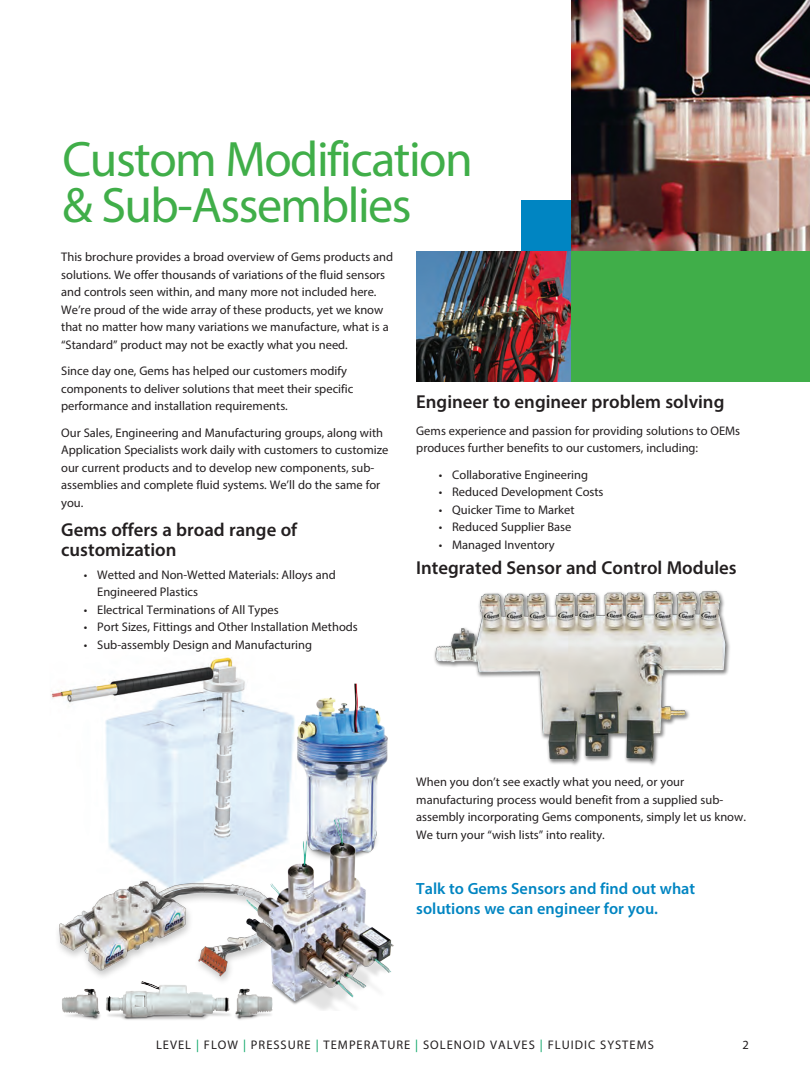
<style>
.page{position:relative;width:810px;height:1080px;background:#fff}
.page>*{position:absolute;margin:0;border:0;box-sizing:border-box;transform-origin:0 0}
.Header_1{font:50px/46.2px "Myriad Pro";letter-spacing:-.03em;color:#40ae49}
.Body{font:600 18.75px/20px "Myriad Pro";color:#231f20}
.Body-2{font:600 16.25px/20px "Myriad Pro";color:#0085c2}
.Body-3{font:12.5px/17.5px "Myriad Pro";color:#231f20}
.Body-4{font:12.5px "Myriad Pro";letter-spacing:.08em;color:#231f20}
.Body_Copy{font:12.5px "Myriad Pro";color:#231f20}
.s1{color:#00a261}
</style>
<div class="page">
<img style="left:434px;top:591px;width:296px;height:174px">
<img style="left:51px;top:655px;width:237px;height:212px">
<div style="left:521px;top:200px;width:54px;height:54px;background:#0085c2"></div>
<img style="left:288px;top:684px;width:100px;height:128px">
<img style="left:62px;top:1003px;width:211px;height:17px">
<img style="left:58px;top:867px;width:181px;height:136px">
<img style="left:239px;top:812px;width:155px;height:198px">
<img style="left:572px;top:0;width:238px;height:251px">
<img style="left:416px;top:251px;width:156px;height:131px">
<div style="left:572px;top:251px;width:238px;height:130px;background:#40ae49"></div>
<p class="Header_1" style="left:62px;top:135px;width:412px">Custom Modification &amp; Sub-Assemblies</p>
<p class="Body-3" style="left:61px;top:248px;width:334px">This brochure provides a broad overview of Gems products and solutions. We offer thousands of variations of the fluid sensors and controls seen within, and many more not included here.<br>We’re proud of the wide array of these products, yet we know that no matter how many variations we manufacture, what is a “Standard” product may not be exactly what you need.</p>
<p class="Body-3" style="left:61px;top:362px;width:294px">Since day one, Gems has helped our customers modify components to deliver solutions that meet their specific performance and installation requirements.</p>
<p class="Body-3" style="left:61px;top:424px;width:329px">Our Sales, Engineering and Manufacturing groups, along with Application Specialists work daily with customers to customize our current products and to develop new components, sub&shy;assemblies and complete fluid systems. We’ll do the same for you.</p>
<p class="Body" style="left:61px;top:519px;width:238px">Gems offers a broad range of customization</p>
<p class="Body-3" style="left:97px;top:566px;width:240px;text-indent:-14px">• Wetted and Non-Wetted Materials: Alloys and<br>Engineered Plastics</p>
<p class="Body-3" style="left:84px;top:601px;width:197px">• Electrical Terminations of All Types</p>
<p class="Body-3" style="left:84px;top:618px;width:276px">• Port Sizes, Fittings and Other Installation Methods</p>
<p class="Body-3" style="left:84px;top:636px;width:230px">• Sub-assembly Design and Manufacturing</p>
<p class="Body" style="left:416px;top:391px;width:310px">Engineer to engineer problem solving</p>
<p class="Body-3" style="left:416px;top:422px;width:326px">Gems experience and passion for providing solutions to OEMs produces further benefits to our customers, including:</p>
<p class="Body-3" style="left:439px;top:466px;width:151px">• Collaborative Engineering</p>
<p class="Body-3" style="left:439px;top:483px;width:166px">• Reduced Development Costs</p>
<p class="Body-3" style="left:439px;top:501px;width:137px">• Quicker Time to Market</p>
<p class="Body-3" style="left:439px;top:518px;width:134px">• Reduced Supplier Base</p>
<p class="Body-3" style="left:439px;top:536px;width:117px">• Managed Inventory</p>
<p class="Body" style="left:416px;top:558px;width:322px">Integrated Sensor and Control Modules</p>
<p class="Body-3" style="left:416px;top:773px;width:331px">When you don’t see exactly what you need, or your manufacturing process would benefit from a supplied sub&shy;assembly incorporating Gems components, simply let us know.<br>We turn your “wish lists” into reality.</p>
<p class="Body-2" style="left:416px;top:878px;width:281px">Talk to Gems Sensors and find out what solutions we can engineer for you.</p>
<p class="Body-4" style="left:156px;top:1037px;width:499px">LEVEL <span class="s1">|</span> FLOW <span class="s1">|</span> PRESSURE <span class="s1">|</span> TEMPERATURE <span class="s1">|</span> SOLENOID VALVES <span class="s1">|</span> FLUIDIC SYSTEMS</p>
<p class="Body_Copy" style="left:742px;top:1037px;width:8px">2</p>
</div>
